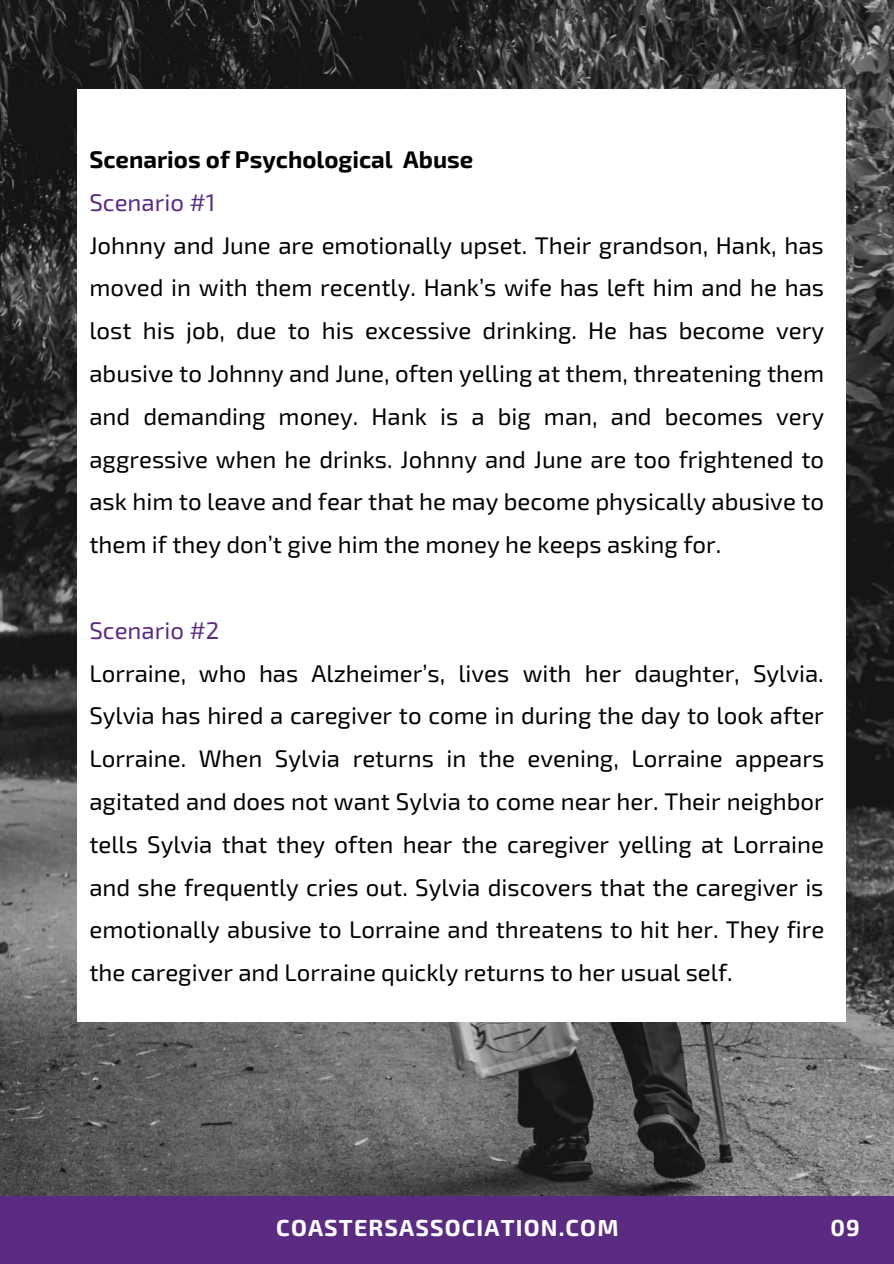
<style>
.page{position:relative;width:894px;height:1264px;background:#fff}
.page>*{position:absolute;margin:0;border:0;box-sizing:border-box;transform-origin:0 0}
.t1{font:24px/42.8px "Exo 2";color:#000;text-align:justify}
.t2{font:700 24px "Exo 2";color:#000}
.t3{font:24px "Exo 2";color:#5b2b82}
.t4{font:700 23.25px "Exo 2";letter-spacing:.05em;color:#fff}
</style>
<div class="page">
<img style="left:0;top:0;width:893px;height:1196px">
<div style="left:0;top:1196px;width:893px;height:67px;background:#5b2b82"></div>
<div style="left:77px;top:89px;width:768px;height:933px;background:#fff"></div>
<p class="t2" style="left:89px;top:144px;width:385px">Scenarios of Psychological Abuse</p>
<p class="t3" style="left:89px;top:187px;width:127px">Scenario #1</p>
<p class="t1" style="left:89px;top:222px;width:736px">Johnny and June are emotionally upset. Their grandson, Hank, has moved in with them recently. Hank’s wife has left him and he has lost his job, due to his excessive drinking. He has become very abusive to Johnny and June, often yelling at them, threatening them and demanding money. Hank is a big man, and becomes very aggressive when he drinks. Johnny and June are too frightened to ask him to leave and fear that he may become physically abusive to them if they don’t give him the money he keeps asking for.</p>
<p class="t3" style="left:89px;top:615px;width:131px">Scenario #2</p>
<p class="t1" style="left:89px;top:650px;width:736px">Lorraine, who has Alzheimer’s, lives with her daughter, Sylvia.<br>Sylvia has hired a caregiver to come in during the day to look after Lorraine. When Sylvia returns in the evening, Lorraine appears agitated and does not want Sylvia to come near her. Their neighbor tells Sylvia that they often hear the caregiver yelling at Lorraine and she frequently cries out. Sylvia discovers that the caregiver is emotionally abusive to Lorraine and threatens to hit her. They fire the caregiver and Lorraine quickly returns to her usual self.</p>
<p class="t4" style="left:276px;top:1212px;width:343px">COASTERSASSOCIATION.COM</p>
<p class="t4" style="left:830px;top:1212px;width:31px">09</p>
</div>
